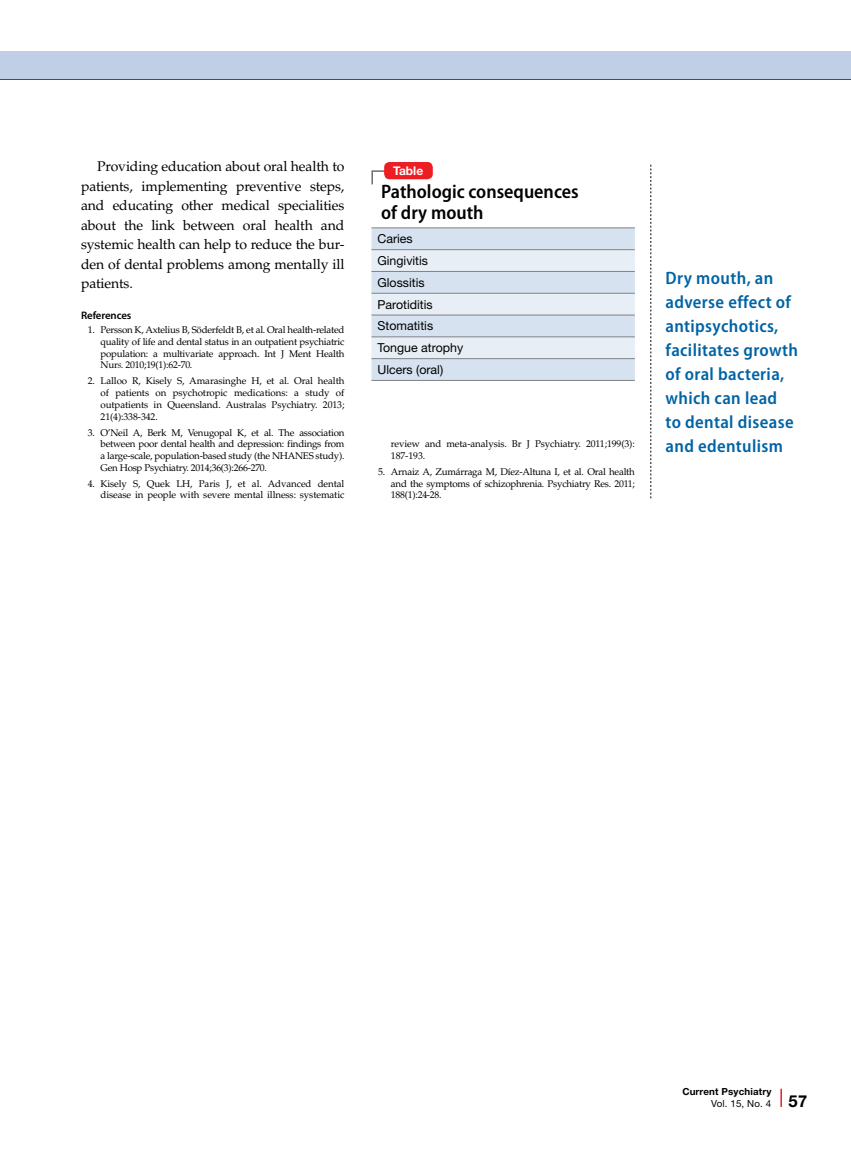
<style>
.page{position:relative;width:851px;height:1161px;background:#fff}
.page>*{position:absolute;margin:0;border:0;box-sizing:border-box;transform-origin:0 0}
.tabletitle{font:600 semi-condensed 19.5px/21px "Myriad Pro";color:#000}
.quote{font:600 semi-condensed 18px/24px "Myriad Pro";letter-spacing:.02em;color:#0063a5}
.t1{font:700 16.5px "Helvetica Neue LT Std";color:#000}
.body_indent{font:14.1px/19.5px "Palatino LT Std";letter-spacing:-.01em;color:#000;text-align:justify}
.tablebody{font:12.3px "Helvetica Neue LT Std";color:#000}
.tabletitle_no{font:700 12px "Helvetica Neue LT Std";color:#fff}
.bbody_reference{font:600 10.8px "Myriad Pro";letter-spacing:-.01em;color:#000}
.reference{font:9.75px/11.7px "Palatino LT Std";letter-spacing:-.01em;color:#000;text-align:justify}
.t2{font:700 9.75px "Helvetica Neue LT Std";letter-spacing:.015em;color:#000}
.t3{font:9.75px "Helvetica Neue LT Std";letter-spacing:.015em;color:#000}
.s1{font-style:italic}
</style>
<div class="page">
<svg style="left:780px;top:1089px;width:1px;height:18px"></svg>
<svg style="left:650px;top:165px;width:1px;height:333px"></svg>
<div style="left:0;top:51px;width:850px;height:28px;background:#c0cfe6"></div>
<hr style="left:0;top:79px;width:850px;height:1px;background:#0063a5">
<svg style="left:371px;top:170px;width:16px;height:15px"></svg>
<div style="left:384px;top:162px;width:49px;height:17px;background:#ed1d24;border-radius:5px"></div>
<div style="left:371px;top:229px;width:263px;height:151px;background:#d6e2f0"></div>
<svg style="left:371px;top:250px;width:263px;height:108px"></svg>
<hr style="left:371px;top:228px;width:263px;height:1px;background:#808285">
<hr style="left:371px;top:380px;width:263px;height:1px;background:#808285">
<hr style="left:371px;top:337px;width:263px;height:1px;background:#808285">
<hr style="left:371px;top:358px;width:263px;height:1px;background:#808285">
<hr style="left:371px;top:293px;width:263px;height:1px;background:#808285">
<hr style="left:371px;top:315px;width:263px;height:1px;background:#808285">
<hr style="left:371px;top:249px;width:263px;height:1px;background:#808285">
<hr style="left:371px;top:271px;width:263px;height:1px;background:#808285">
<p class="body_indent" style="left:81px;top:157px;width:265px;text-indent:16px">Providing education about oral health to patients, implementing preventive steps, and educating other medical specialities about the link between oral health and systemic health can help to reduce the bur&shy;den of dental problems among mentally ill patients.</p>
<p class="bbody_reference" style="left:81px;top:309px;width:52px">References</p>
<p class="reference" style="left:100px;top:324px;width:245px;text-indent:-13px">1. Persson K, Axtelius B, Söderfeldt B, et al. Oral health-related quality of life and dental status in an outpatient psychiatric population: a multivariate approach. Int J Ment Health Nur<span class="s1">s.</span> 2010;19(1):62-70.</p>
<p class="reference" style="left:100px;top:375px;width:245px;text-indent:-13px">2. Lalloo R, Kisely S, Amarasinghe H, et al. Oral health of patients on psychotropic medications: a study of outpatients in Queensland. Australas Psychiatry. 2013; 21(4):338-342.</p>
<p class="reference" style="left:100px;top:427px;width:245px;text-indent:-13px">3. O’Neil A, Berk M, Venugopal K, et al. The association between poor dental health and depression: findings from a large-scale, population-based study (the NHANES study).<br>Gen Hosp Psychiatry. 2014;36(3):266-270.</p>
<p class="reference" style="left:88px;top:478px;width:258px;text-align:right">4. Kisely S, Quek LH, Paris J, et al. Advanced dental disease in people with severe mental illness: systematic</p>
<p class="tabletitle_no" style="left:393px;top:163px;width:32px">Table</p>
<p class="tabletitle" style="left:381px;top:181px;width:199px">Pathologic consequences of dry mouth</p>
<p class="tablebody" style="left:377px;top:231px;width:37px">Caries</p>
<p class="tablebody" style="left:377px;top:253px;width:52px">Gingivitis</p>
<p class="tablebody" style="left:377px;top:275px;width:49px">Glossitis</p>
<p class="tablebody" style="left:377px;top:297px;width:57px">Parotiditis</p>
<p class="tablebody" style="left:377px;top:319px;width:57px">Stomatitis</p>
<p class="tablebody" style="left:377px;top:340px;width:87px">Tongue atrophy</p>
<p class="tablebody" style="left:377px;top:362px;width:67px">Ulcers (oral)</p>
<p class="reference" style="left:391px;top:438px;width:245px">review and meta-analysis. Br J Psychiatry. 2011;199(3):<br>187-193.</p>
<p class="reference" style="left:391px;top:466px;width:245px;text-indent:-13px">5. Arnaiz A, Zumárraga M, Díez-Altuna I, et al. Oral health and the symptoms of schizophrenia. Psychiatry Res. 2011; 188(1):24-28.</p>
<p class="quote" style="left:665px;top:265px;width:134px">Dry mouth, an adverse effect of antipsychotics, facilitates growth of oral bacteria, which can lead<br>to dental disease and edentulism</p>
<p class="t2" style="left:682px;top:1085px;width:90px">Current Psychiatry</p>
<p class="t3" style="left:711px;top:1098px;width:62px">Vol. 15, No. 4</p>
<p class="t1" style="left:788px;top:1091px;width:20px">57</p>
</div>
